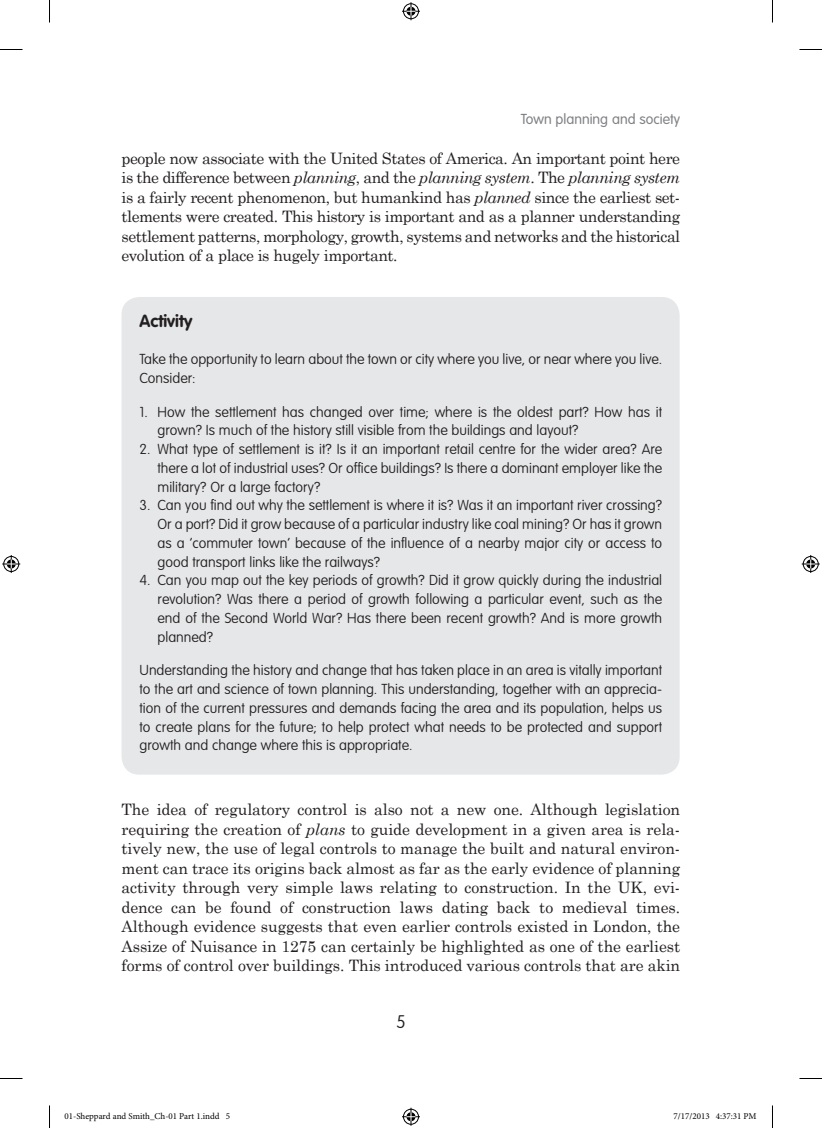
<style>
.page{position:relative;width:822px;height:1128px;background:#fff}
.page>*{position:absolute;margin:0;border:0;box-sizing:border-box;transform-origin:0 0}
.t1{font:100 18px "VAG Rounded Std";color:#231f20}
.Activity_Head{font:700 17.25px "VAG Rounded Std";color:#231f20}
.Body_text_exit_eleme{font:15.75px/19.5px "Century Schoolbook";letter-spacing:-.005em;color:#231f20;text-align:justify}
.Body_Text_Indent1{font:15.75px/19.5px "Century Schoolbook";letter-spacing:-.03em;color:#231f20;text-align:justify}
.Activity{font:100 14.25px/18.8px "VAG Rounded Std";color:#231f20;text-align:justify}
.Activity_full_out{font:100 14.25px/18.8px "VAG Rounded Std";color:#231f20}
.t2{font:300 14.25px "VAG Rounded Std";color:#808285}
.t3{font:9px "Minion Pro";color:#000}
.s1{font-style:italic}
</style>
<div class="page">
<div style="left:122px;top:297px;width:558px;height:478px;background:#e6e7e9;border-radius:18px"></div>
<svg style="left:0;top:49px;width:22px;height:1px"></svg>
<svg style="left:799px;top:49px;width:23px;height:1px"></svg>
<svg style="left:0;top:1078px;width:22px;height:1px"></svg>
<svg style="left:799px;top:1078px;width:23px;height:1px"></svg>
<svg style="left:49px;top:0;width:1px;height:22px"></svg>
<svg style="left:49px;top:1105px;width:1px;height:23px"></svg>
<svg style="left:772px;top:0;width:1px;height:22px"></svg>
<svg style="left:772px;top:1105px;width:1px;height:23px"></svg>
<svg style="left:402px;top:2px;width:18px;height:18px"></svg>
<svg style="left:402px;top:1108px;width:18px;height:18px"></svg>
<svg style="left:2px;top:555px;width:18px;height:18px"></svg>
<svg style="left:802px;top:555px;width:18px;height:18px"></svg>
<p class="t2" style="left:521px;top:111px;width:161px">Town planning and society</p>
<p class="Body_Text_Indent1" style="left:122px;top:147px;width:560px">people now associate with the United States of America. An important point here is the difference between <span class="s1">planning</span>, and the <span class="s1">planning system</span>. The <span class="s1">planning system </span>is a fairly recent phenomenon, but humankind has <span class="s1">planned</span> since the earliest set&shy;tlements were created. This history is important and as a planner understanding settlement patterns, morphology, growth, systems and networks and the historical evolution of a place is hugely important.</p>
<p class="Activity_Head" style="left:140px;top:311px;width:54px">Activity</p>
<p class="Activity_full_out" style="left:140px;top:350px;width:524px">Take the opportunity to learn about the town or city where you live, or near where you live.<br>Consider:</p>
<p class="Activity" style="left:158px;top:403px;width:506px;text-indent:-18px">1. How the settlement has changed over time; where is the oldest part? How has it grown? Is much of the history still visible from the buildings and layout?</p>
<p class="Activity" style="left:158px;top:440px;width:506px;text-indent:-18px">2. What type of settlement is it? Is it an important retail centre for the wider area? Are there a lot of industrial uses? Or office buildings? Is there a dominant employer like the military? Or a large factory?</p>
<p class="Activity" style="left:158px;top:497px;width:506px;text-indent:-18px">3. Can you find out why the settlement is where it is? Was it an important river crossing?<br>Or a port? Did it grow because of a particular industry like coal mining? Or has it grown as a ‘commuter town’ because of the influence of a nearby major city or access to good transport links like the railways?</p>
<p class="Activity" style="left:158px;top:572px;width:506px;text-indent:-18px">4. Can you map out the key periods of growth? Did it grow quickly during the industrial revolution? Was there a period of growth following a particular event, such as the end of the Second World War? Has there been recent growth? And is more growth planned?</p>
<p class="Activity" style="left:140px;top:662px;width:524px">Understanding the history and change that has taken place in an area is vitally important to the art and science of town planning. This understanding, together with an apprecia&shy;tion of the current pressures and demands facing the area and its population, helps us to create plans for the future; to help protect what needs to be protected and support growth and change where this is appropriate.</p>
<p class="Body_text_exit_eleme" style="left:122px;top:798px;width:560px">The idea of regulatory control is also not a new one. Although legislation requiring the creation of <span class="s1">plans</span> to guide development in a given area is rela&shy;tively new, the use of legal controls to manage the built and natural environ&shy;ment can trace its origins back almost as far as the early evidence of planning activity through very simple laws relating to construction. In the UK, evi&shy;dence can be found of construction laws dating back to medieval times.<br>Although evidence suggests that even earlier controls existed in London, the Assize of Nuisance in 1275 can certainly be highlighted as one of the earliest forms of control over buildings. This introduced various controls that are akin</p>
<p class="t1" style="left:396px;top:1011px;width:11px">5</p>
<p class="t3" style="left:64px;top:1111px;width:167px">01-Sheppard and Smith_Ch-01 Part 1.indd 5</p>
<p class="t3" style="left:673px;top:1111px;width:85px">7/17/2013 4:37:31 PM</p>
</div>
